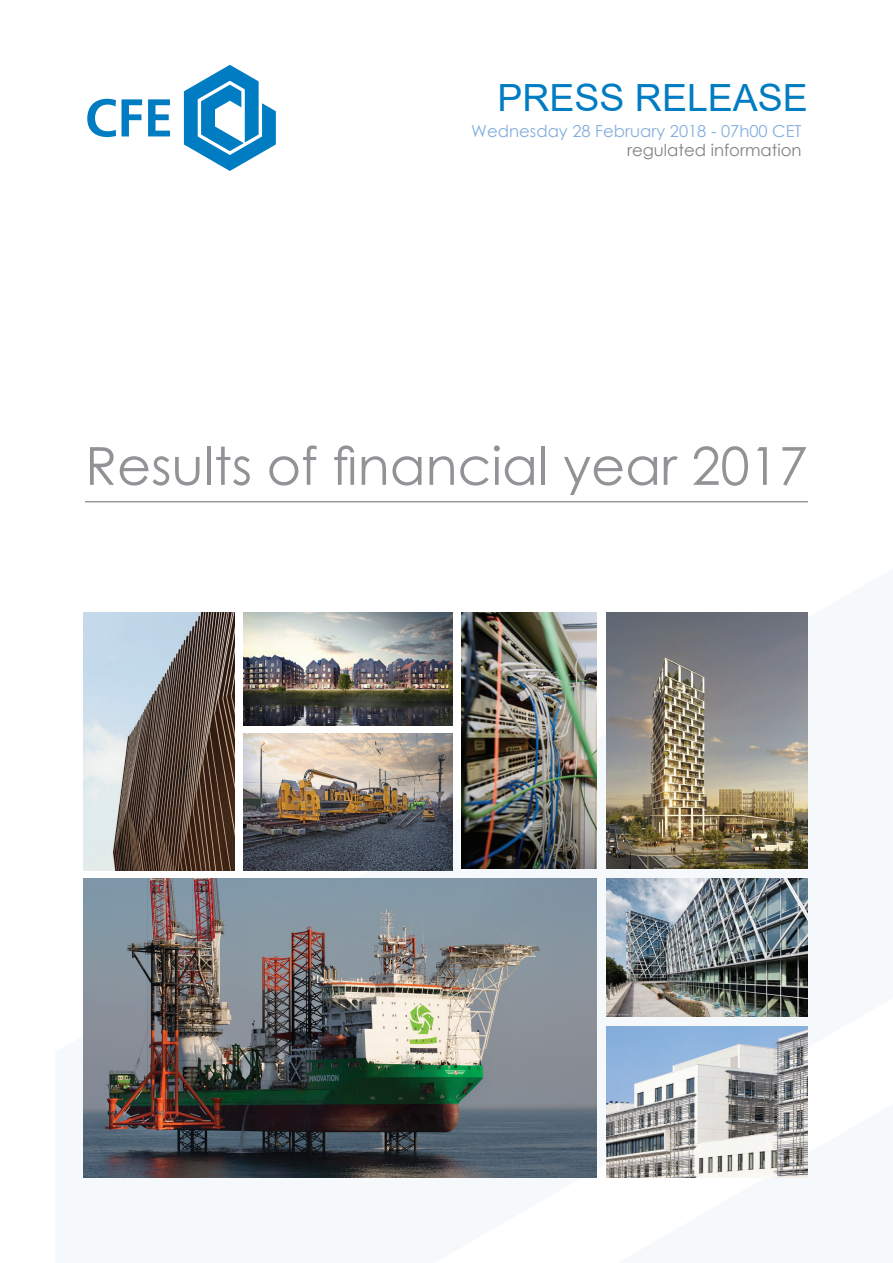
<style>
.page{position:relative;width:893px;height:1263px;background:#fff}
.page>*{position:absolute;margin:0;border:0;box-sizing:border-box;transform-origin:0 0}
.t1{font:52.5px "Century Gothic";color:#919396}
.t2{font:37.5px "Arial";color:#007cc2}
.t3{font:16.5px "Century Gothic";color:#84aedc}
.t4{font:16.5px "Century Gothic";color:#808285}
</style>
<div class="page">
<svg style="left:83px;top:502px;width:725px;height:676px"></svg>
<svg style="left:519px;top:871px;width:289px;height:307px;fill:#f6f9fc"></svg>
<svg style="left:87px;top:65px;width:189px;height:106px"></svg>
<img style="left:84px;top:613px;width:151px;height:257px">
<img style="left:84px;top:878px;width:512px;height:300px">
<img style="left:244px;top:733px;width:208px;height:137px">
<img style="left:607px;top:878px;width:201px;height:138px">
<img style="left:607px;top:1026px;width:201px;height:152px">
<img style="left:607px;top:613px;width:201px;height:256px">
<img style="left:244px;top:613px;width:208px;height:112px">
<img style="left:462px;top:613px;width:134px;height:256px">
<hr style="left:85px;top:501px;width:723px;height:1px;background:#939598">
<h2 class="t2" style="left:497px;top:72px;width:312px">PRESS RELEASE</h2>
<p class="t3" style="left:471px;top:119px;width:332px">Wednesday 28 February 2018 - 07h00 CET</p>
<p class="t4" style="left:627px;top:139px;width:176px">regulated information</p>
<h1 class="t1" style="left:85px;top:429px;width:724px">Results of financial year 2017</h1>
</div>
